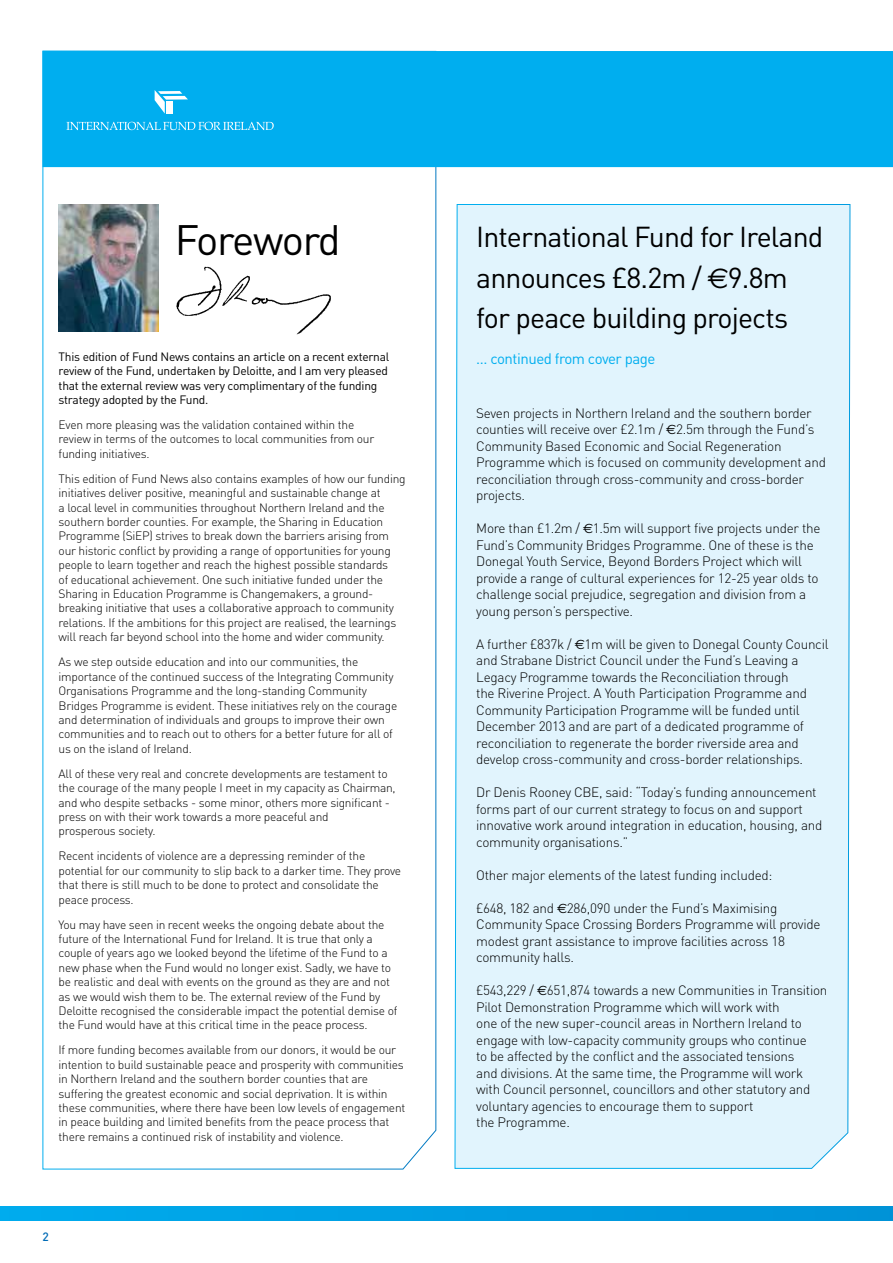
<style>
.page{position:relative;width:893px;height:1263px;background:#fff}
.page>*{position:absolute;margin:0;border:0;box-sizing:border-box;transform-origin:0 0}
.t1{font:42px "DIN";letter-spacing:-.035em;color:#000}
.t2{font:28.5px/40.5px "DIN";letter-spacing:-.03em;color:#000}
.t3{font:15px "DIN";letter-spacing:-.03em;color:#00aeef}
.t4{font:300 13.5px/16.5px "DIN";letter-spacing:-.02em;color:#000}
.t5{font:300 12px/14.4px "DIN";letter-spacing:-.02em;color:#000}
.t6{font:12px/14.4px "DIN";letter-spacing:-.02em;color:#000}
.t7{font:500 12px "DIN";color:#006bb6}
.s1{font-family:"Euro Sans"}
.s2{font-family:"Euro Sans";font-weight:400}
</style>
<div class="page">
<svg style="left:42px;top:50px;width:395px;height:1120px"></svg>
<div style="left:43px;top:51px;width:850px;height:116px;background:#00aeef"></div>
<svg style="left:66px;top:122px;width:208px;height:8px;background:#46c4f3"></svg>
<svg style="left:155px;top:90px;width:33px;height:24px"></svg>
<div style="left:0;top:1206px;width:893px;height:14px;background:#009ee2"></div>
<img style="left:59px;top:204px;width:100px;height:127px">
<img style="left:159px;top:260px;width:179px;height:76px">
<div style="left:454px;top:204px;width:397px;height:965px;background:#e1f4fd"></div>
<h1 class="t1" style="left:175px;top:214px;width:168px">Foreword</h1>
<h2 class="t2" style="left:476px;top:216px;width:349px">International Fund for Ireland announces £8.2m / <span class="s1">H</span>9.8m for peace building projects</h2>
<p class="t3" style="left:476px;top:349px;width:181px">... continued from cover page</p>
<p class="t6" style="left:59px;top:349px;width:332px">This edition of Fund News contains an article on a recent external review of the Fund, undertaken by Deloitte, and I am very pleased that the external review was very complimentary of the funding strategy adopted by the Fund.</p>
<p class="t5" style="left:59px;top:417px;width:317px">Even more pleasing was the validation contained within the review in terms of the outcomes to local communities from our funding initiatives.</p>
<p class="t5" style="left:59px;top:471px;width:349px">This edition of Fund News also contains examples of how our funding initiatives deliver positive, meaningful and sustainable change at<br>a local level in communities throughout Northern Ireland and the southern border counties. For example, the Sharing in Education Programme (SiEP) strives to break down the barriers arising from our historic conflict by providing a range of opportunities for young people to learn together and reach the highest possible standards<br>of educational achievement. One such initiative funded under the Sharing in Education Programme is Changemakers, a ground&shy;breaking initiative that uses a collaborative approach to community relations. If the ambitions for this project are realised, the learnings will reach far beyond school into the home and wider community.</p>
<p class="t5" style="left:59px;top:655px;width:340px">As we step outside education and into our communities, the importance of the continued success of the Integrating Community Organisations Programme and the long-standing Community Bridges Programme is evident. These initiatives rely on the courage and determination of individuals and groups to improve their own communities and to reach out to others for a better future for all of us on the island of Ireland.</p>
<p class="t5" style="left:59px;top:766px;width:339px">All of these very real and concrete developments are testament to the courage of the many people I meet in my capacity as Chairman, and who despite setbacks - some minor, others more significant - press on with their work towards a more peaceful and<br>prosperous society.</p>
<p class="t5" style="left:59px;top:849px;width:344px">Recent incidents of violence are a depressing reminder of the potential for our community to slip back to a darker time. They prove that there is still much to be done to protect and consolidate the peace process.</p>
<p class="t5" style="left:59px;top:917px;width:340px">You may have seen in recent weeks the ongoing debate about the future of the International Fund for Ireland. It is true that only a couple of years ago we looked beyond the lifetime of the Fund to a new phase when the Fund would no longer exist. Sadly, we have to be realistic and deal with events on the ground as they are and not as we would wish them to be. The external review of the Fund by Deloitte recognised the considerable impact the potential demise of the Fund would have at this critical time in the peace process.</p>
<p class="t5" style="left:59px;top:1043px;width:348px">If more funding becomes available from our donors, it would be our intention to build sustainable peace and prosperity with communities in Northern Ireland and the southern border counties that are suffering the greatest economic and social deprivation. It is within these communities, where there have been low levels of engagement in peace building and limited benefits from the peace process that there remains a continued risk of instability and violence.</p>
<p class="t4" style="left:476px;top:404px;width:351px">Seven projects in Northern Ireland and the southern border counties will receive over £2.1m / <span class="s2">B</span>2.5m through the Fund’s Community Based Economic and Social Regeneration Programme which is focused on community development and reconciliation through cross-community and cross-border projects.</p>
<p class="t4" style="left:476px;top:520px;width:346px">More than £1.2m / <span class="s2">B</span>1.5m will support five projects under the Fund’s Community Bridges Programme. One of these is the Donegal Youth Service, Beyond Borders Project which will provide a range of cultural experiences for 12-25 year olds to challenge social prejudice, segregation and division from a young person’s perspective.</p>
<p class="t4" style="left:476px;top:635px;width:354px">A further £837k / <span class="s2">B</span>1m will be given to Donegal County Council and Strabane District Council under the Fund’s Leaving a Legacy Programme towards the Reconciliation through<br>the Riverine Project. A Youth Participation Programme and Community Participation Programme will be funded until December 2013 and are part of a dedicated programme of reconciliation to regenerate the border riverside area and develop cross-community and cross-border relationships.</p>
<p class="t4" style="left:476px;top:784px;width:348px">Dr Denis Rooney CBE, said: “Today’s funding announcement forms part of our current strategy to focus on and support innovative work around integration in education, housing, and community organisations.”</p>
<p class="t4" style="left:476px;top:866px;width:298px">Other major elements of the latest funding included:</p>
<p class="t4" style="left:476px;top:899px;width:346px">£648, 182 and <span class="s2">B</span>286,090 under the Fund’s Maximising Community Space Crossing Borders Programme will provide modest grant assistance to improve facilities across 18 community halls.</p>
<p class="t4" style="left:476px;top:982px;width:353px">£543,229 / <span class="s2">B</span>651,874 towards a new Communities in Transition Pilot Demonstration Programme which will work with<br>one of the new super-council areas in Northern Ireland to engage with low-capacity community groups who continue<br>to be affected by the conflict and the associated tensions<br>and divisions. At the same time, the Programme will work with Council personnel, councillors and other statutory and voluntary agencies to encourage them to support<br>the Programme.</p>
<p class="t7" style="left:43px;top:1229px;width:8px">2</p>
</div>
